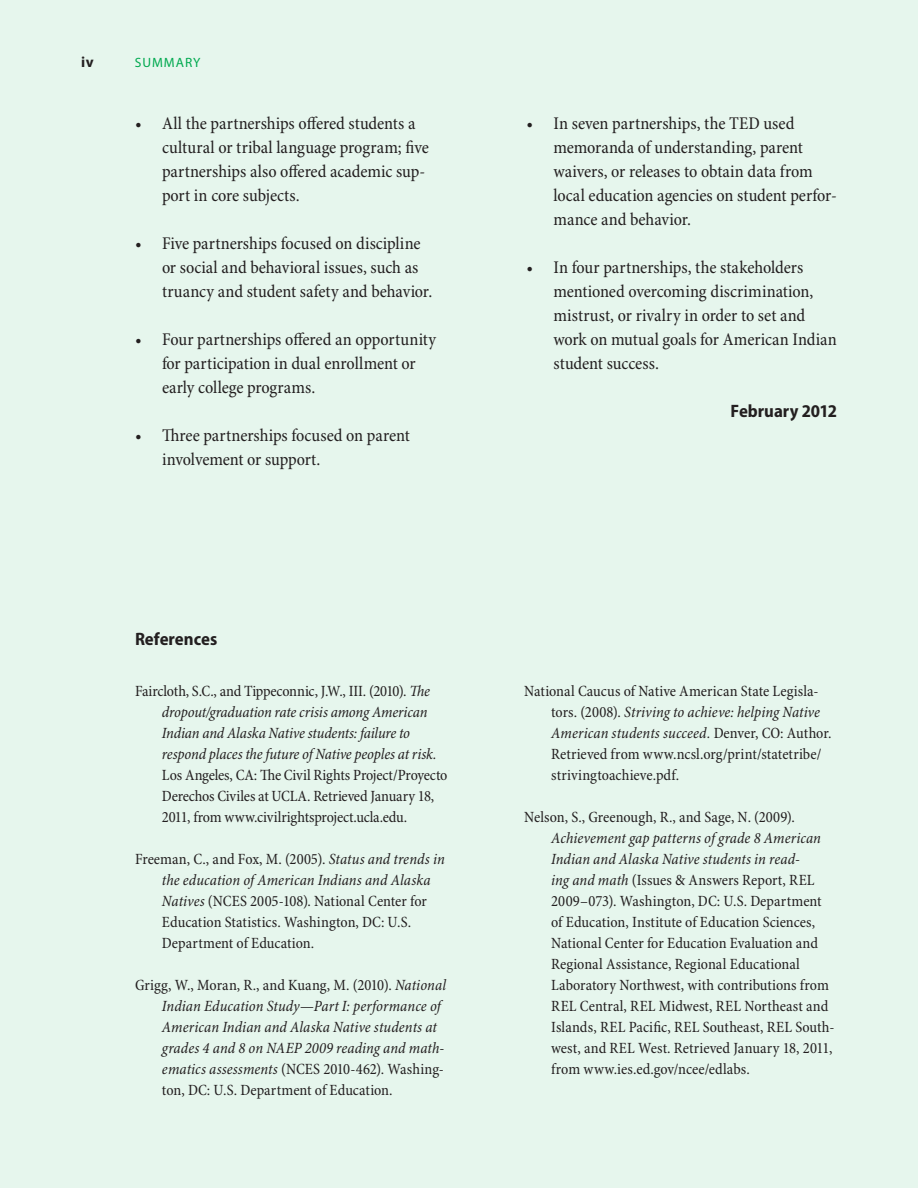
<style>
.page{position:relative;width:918px;height:1188px;background:#e6f6ed}
.page>*{position:absolute;margin:0;border:0;box-sizing:border-box;transform-origin:0 0}
.t1{font:condensed 18px/24px "Minion Pro";letter-spacing:-.005em;color:#231f20}
.t2{font:700 semi-condensed 18px "Myriad Pro";color:#231f20}
.t3{font:condensed 15.75px/21px "Minion Pro";color:#231f20}
.t4{font:italic condensed 15.75px/21px "Minion Pro";letter-spacing:.005em;color:#231f20}
.t5{font:700 15px "Myriad Pro";color:#231f20}
.t6{font:13.5px "Myriad Pro";letter-spacing:.07em;color:#00a94f}
.s1{font-style:italic}
.s2{font-style:normal}
</style>
<div class="page">
<p class="t5" style="left:81px;top:54px;width:14px">iv</p>
<p class="t6" style="left:135px;top:55px;width:67px">SUMMARY</p>
<p class="t1" style="left:162px;top:112px;width:268px;text-indent:-27px">• All the partnerships offered students a cultural or tribal language program; five partnerships also offered academic sup&shy;port in core subjects.</p>
<p class="t1" style="left:162px;top:232px;width:272px;text-indent:-27px">• Five partnerships focused on discipline or social and behavioral issues, such as truancy and student safety and behavior.</p>
<p class="t1" style="left:162px;top:328px;width:276px;text-indent:-27px">• Four partnerships offered an opportunity for participation in dual enrollment or early college programs.</p>
<p class="t1" style="left:162px;top:424px;width:249px;text-indent:-27px">• Three partnerships focused on parent involvement or support.</p>
<p class="t2" style="left:135px;top:629px;width:84px">References</p>
<p class="t3" style="left:162px;top:681px;width:287px;text-indent:-27px">Faircloth, S.C., and Tippeconnic, J.W., III. (2010). <span class="s1">The dropout/graduation rate crisis among American Indian and Alaska Native students: failure to respond places the future of Native peoples at risk.<br></span>Los Angeles, CA: The Civil Rights Project/Proyecto Derechos Civiles at UCLA. Retrieved January 18, 2011, from www.civilrightsproject.ucla.edu.</p>
<p class="t3" style="left:162px;top:849px;width:284px;text-indent:-27px">Freeman, C., and Fox, M. (2005). <span class="s1">Status and trends in the education of American Indians and Alaska Natives</span> (NCES 2005-108). National Center for Education Statistics. Washington, DC: U.S.<br>Department of Education.</p>
<p class="t4" style="left:162px;top:975px;width:286px;text-indent:-27px"><span class="s2">Grigg, W., Moran, R., and Kuang, M. (2010).</span> National Indian Education Study—Part I: performance of American Indian and Alaska Native students at grades 4 and 8 on NAEP 2009 reading and math&shy;ematics assessments <span class="s2">(NCES 2010-462). Washing&shy;ton, DC: U.S. Department of Education.</span></p>
<p class="t1" style="left:554px;top:112px;width:285px;text-indent:-27px">• In seven partnerships, the TED used memoranda of understanding, parent waivers, or releases to obtain data from local education agencies on student perfor&shy;mance and behavior.</p>
<p class="t1" style="left:554px;top:256px;width:285px;text-indent:-27px">• In four partnerships, the stakeholders mentioned overcoming discrimination, mistrust, or rivalry in order to set and work on mutual goals for American Indian student success.</p>
<p class="t2" style="left:731px;top:401px;width:108px">February 2012</p>
<p class="t3" style="left:551px;top:681px;width:282px;text-indent:-27px">National Caucus of Native American State Legisla&shy;tors. (2008). <span class="s1">Striving to achieve: helping Native American students succeed.</span> Denver, CO: Author.<br>Retrieved from www.ncsl.org/print/statetribe/ strivingtoachieve.pdf.</p>
<p class="t3" style="left:551px;top:807px;width:285px;text-indent:-27px">Nelson, S., Greenough, R., and Sage, N. (2009).<br><span class="s1">Achievement gap patterns of grade 8 American Indian and Alaska Native students in read-<br>ing and math</span> (Issues &amp; Answers Report, REL 2009–073). Washington, DC: U.S. Department of Education, Institute of Education Sciences, National Center for Education Evaluation and Regional Assistance, Regional Educational Laboratory Northwest, with contributions from REL Central, REL Midwest, REL Northeast and Islands, REL Pacific, REL Southeast, REL South&shy;west, and REL West. Retrieved January 18, 2011, from www.ies.ed.gov/ncee/edlabs.</p>
</div>
